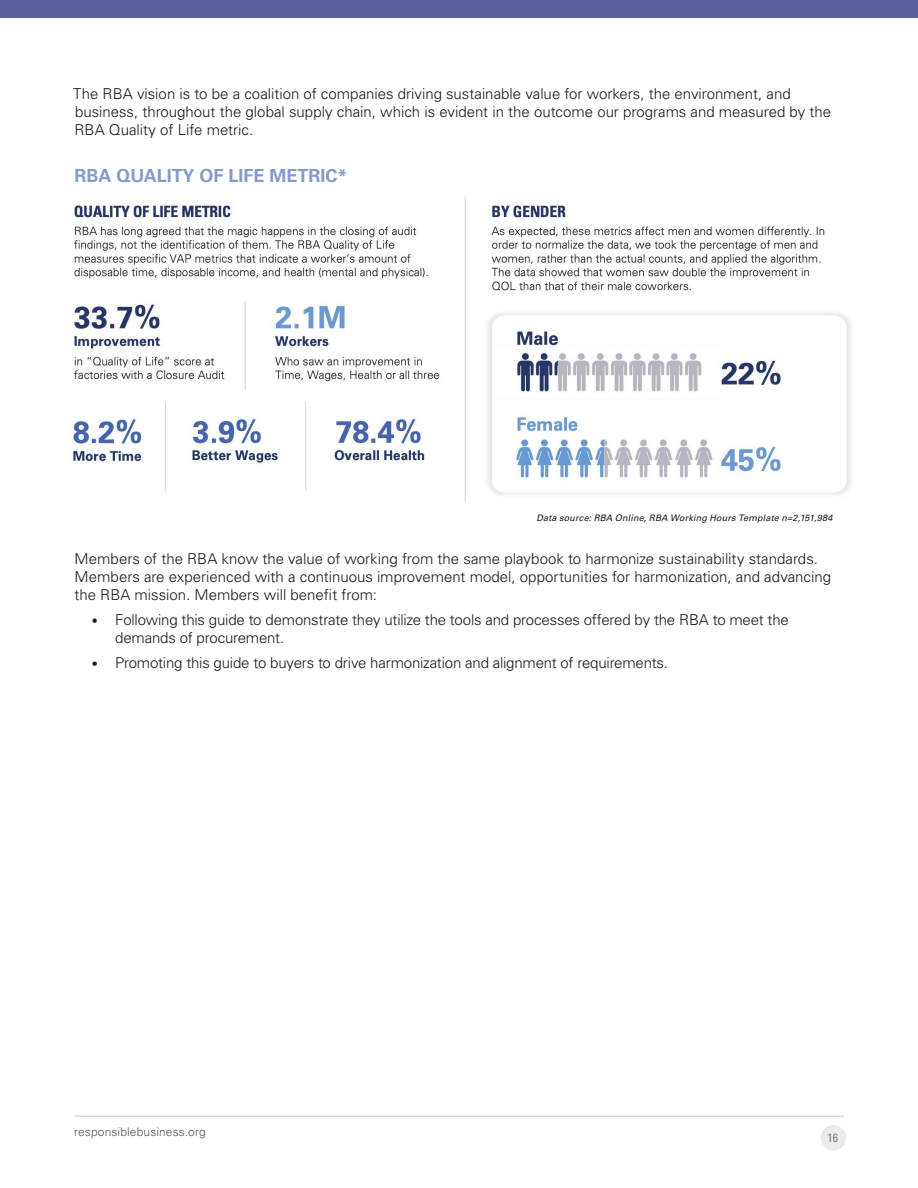
<style>
.page{position:relative;width:918px;height:1188px;background:#fff}
.page>*{position:absolute;margin:0;border:0;box-sizing:border-box;transform-origin:0 0}
.t1{font:700 18px "Univers LT Std";color:#859bcd}
.t2{font:300 15px/18px "Univers LT Std";color:#191919}
.t3{font:300 12px "Univers LT Std";letter-spacing:.01em;color:#555}
.t4{font:condensed 12px "Univers LT Std";color:#7c7c7c}
.t5{font:italic 9px "Univers LT Std";letter-spacing:.02em;color:#191919}
.s1{font-size:12px}
</style>
<div class="page">
<div style="left:821px;top:1125px;width:25px;height:25px;background:#ebebeb;border-radius:50%"></div>
<div style="left:0;top:0;width:918px;height:18px;background:#5b5e9d"></div>
<hr style="left:74px;top:1116px;width:770px;height:1px;background:#cbcbcb">
<img style="left:72px;top:196px;width:779px;height:307px">
<p class="t2" style="left:73px;top:84px;width:759px">The RBA vision is to be a coalition of companies driving sustainable value for workers, the environment, and business, throughout the global supply chain, which is evident in the outcome our programs and measured by the<br>RBA Quality of Life metric.</p>
<p class="t1" style="left:75px;top:165px;width:275px">RBA QUALITY OF LIFE METRIC*</p>
<p class="t5" style="left:536px;top:513px;width:297px">Data source: RBA Online, RBA Working Hours Template n=2,151,984</p>
<p class="t2" style="left:74px;top:550px;width:758px">Members of the RBA know the value of working from the same playbook to harmonize sustainability standards.<br>Members are experienced with a continuous improvement model, opportunities for harmonization, and advancing the RBA mission. Members will benefit from:</p>
<p class="t2" style="left:115px;top:611px;width:675px;text-indent:-23px"><span class="s1">•</span> Following this guide to demonstrate they utilize the tools and processes offered by the RBA to meet the demands of procurement.</p>
<p class="t2" style="left:92px;top:654px;width:578px"><span class="s1">•</span> Promoting this guide to buyers to drive harmonization and alignment of requirements.</p>
<p class="t3" style="left:74px;top:1124px;width:133px">responsiblebusiness.org</p>
<p class="t4" style="left:827px;top:1130px;width:12px">16</p>
</div>
